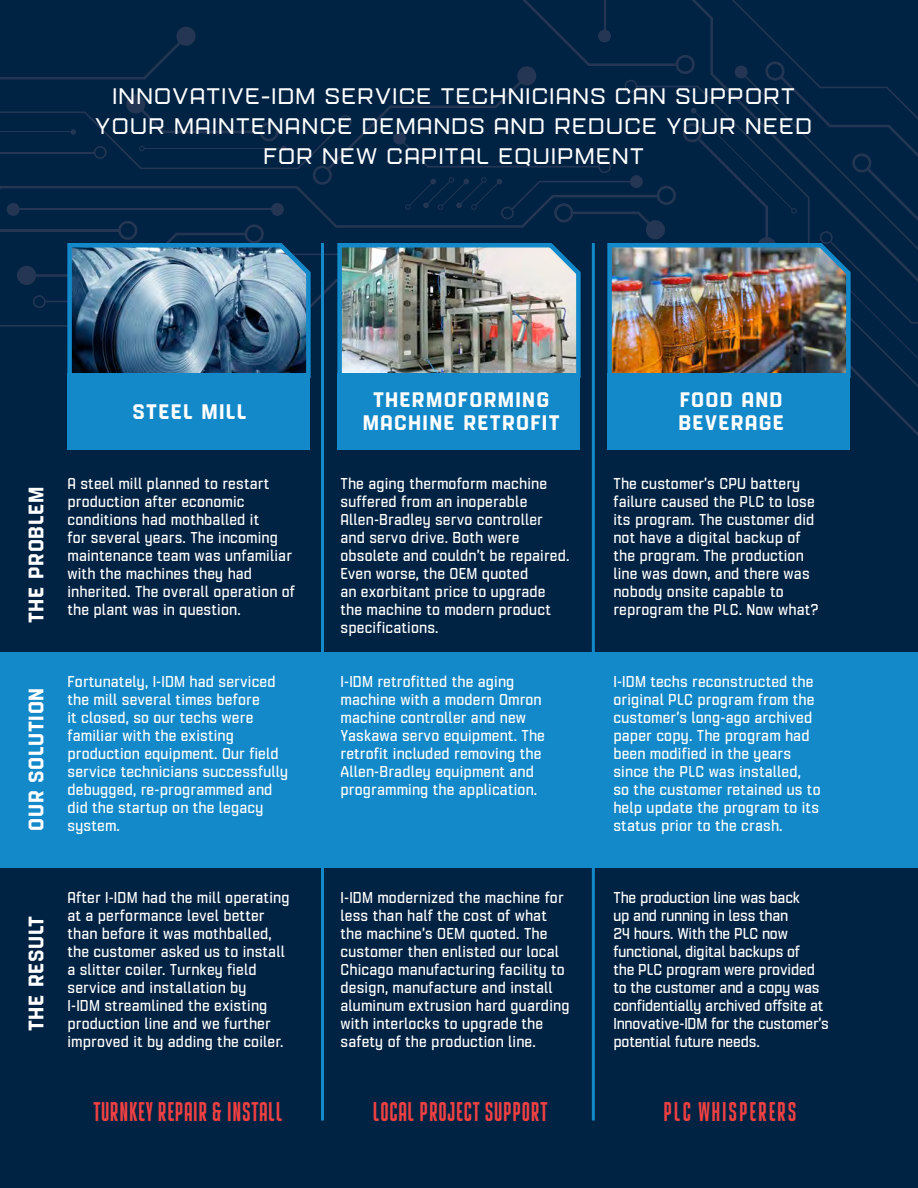
<style>
.page{position:relative;width:918px;height:1188px;background:#fff}
.page>*{position:absolute;margin:0;border:0;box-sizing:border-box;transform-origin:0 0}
.t1{font:500 27px "Refinery 15";color:#ef4042}
.t2{font:500 27px "Refinery 15";letter-spacing:.04em;color:#ef4042}
.t3{font:500 22.5px/30px "Refinery 95";letter-spacing:.03em;color:#fff;text-align:center}
.t4{font:700 21px/22.5px "Refinery 55";letter-spacing:.06em;color:#fff;text-align:center}
.t5{font:700 21px "Refinery 55";letter-spacing:.03em;color:#fff}
.t6{font:500 15.75px/18px "Refinery 55";letter-spacing:.01em;color:#fff}
.t7{font:500 15.75px/18px "Refinery 55";letter-spacing:-.01em;color:#fff}
</style>
<div class="page">
<div style="left:0;top:0;width:918px;height:688px;background:#002243"></div>
<div style="left:0;top:652px;width:918px;height:217px;background:#1389ca"></div>
<div style="left:0;top:868px;width:918px;height:320px;background:#002243"></div>
<img style="left:0;top:0;width:918px;height:436px">
<div style="left:68px;top:373px;width:242px;height:77px;background:#1389ca"></div>
<div style="left:338px;top:373px;width:242px;height:77px;background:#1389ca"></div>
<div style="left:608px;top:373px;width:242px;height:77px;background:#1389ca"></div>
<hr style="left:321px;top:243px;width:3px;height:877px;background:#1389ca">
<hr style="left:592px;top:243px;width:3px;height:877px;background:#1389ca">
<p class="t3" style="left:95px;top:80px;width:719px">INNOVATIVE-IDM SERVICE TECHNICIANS CAN SUPPORT<br>YOUR MAINTENANCE DEMANDS AND REDUCE YOUR NEED<br>FOR NEW CAPITAL EQUIPMENT</p>
<h3 class="t5" style="left:19px;top:623px;width:138px;rotate:-90deg">THE PROBLEM</h3>
<h3 class="t5" style="left:19px;top:831px;width:144px;rotate:-90deg">OUR SOLUTION</h3>
<h3 class="t5" style="left:19px;top:1031px;width:117px;rotate:-90deg">THE RESULT</h3>
<p class="t4" style="left:133px;top:399px;width:116px">STEEL MILL</p>
<p class="t4" style="left:363px;top:387px;width:198px">THERMOFORMING<br>MACHINE RETROFIT</p>
<p class="t4" style="left:678px;top:387px;width:107px;text-align:left">FOOD AND<br>BEVERAGE</p>
<p class="t6" style="left:68px;top:474px;width:229px">A steel mill planned to restart production after economic conditions had mothballed it<br>for several years. The incoming maintenance team was unfamiliar with the machines they had inherited. The overall operation of the plant was in question.</p>
<p class="t6" style="left:68px;top:672px;width:222px">Fortunately, I-IDM had serviced the mill several times before<br>it closed, so our techs were familiar with the existing production equipment. Our field service technicians successfully debugged, re-programmed and did the startup on the legacy system.</p>
<p class="t6" style="left:68px;top:888px;width:224px">After I-IDM had the mill operating at a performance level better than before it was mothballed, the customer asked us to install a slitter coiler. Turnkey field service and installation by<br>I-IDM streamlined the existing production line and we further improved it by adding the coiler.</p>
<p class="t6" style="left:340px;top:474px;width:231px">The aging thermoform machine suffered from an inoperable<br>Allen-Bradley servo controller and servo drive. Both were obsolete and couldn’t be repaired.<br>Even worse, the OEM quoted<br>an exorbitant price to upgrade the machine to modern product specifications.</p>
<p class="t6" style="left:340px;top:672px;width:206px">I-IDM retrofitted the aging machine with a modern Omron machine controller and new<br>Yaskawa servo equipment. The retrofit included removing the<br>Allen-Bradley equipment and programming the application.</p>
<p class="t6" style="left:340px;top:888px;width:231px">I-IDM modernized the machine for less than half the cost of what the machine’s OEM quoted. The customer then enlisted our local<br>Chicago manufacturing facility to design, manufacture and install aluminum extrusion hard guarding with interlocks to upgrade the safety of the production line.</p>
<p class="t6" style="left:613px;top:474px;width:207px">The customer’s CPU battery failure caused the PLC to lose its program. The customer did not have a digital backup of the program. The production line was down, and there was nobody onsite capable to reprogram the PLC. Now what?</p>
<p class="t6" style="left:613px;top:672px;width:209px">I-IDM techs reconstructed the original PLC program from the customer’s long-ago archived paper copy. The program had been modified in the years since the PLC was installed, so the customer retained us to help update the program to its status prior to the crash.</p>
<p class="t7" style="left:613px;top:888px;width:217px">The production line was back<br>up and running in less than<br>24 hours. With the PLC now functional, digital backups of<br>the PLC program were provided to the customer and a copy was confidentially archived offsite at<br>Innovative-IDM for the customer’s potential future needs.</p>
<p class="t1" style="left:93px;top:1092px;width:192px">TURNKEY REPAIR &amp; INSTALL</p>
<p class="t1" style="left:372px;top:1092px;width:177px">LOCAL PROJECT SUPPORT</p>
<p class="t2" style="left:663px;top:1092px;width:135px">PLC WHISPERERS</p>
</div>
